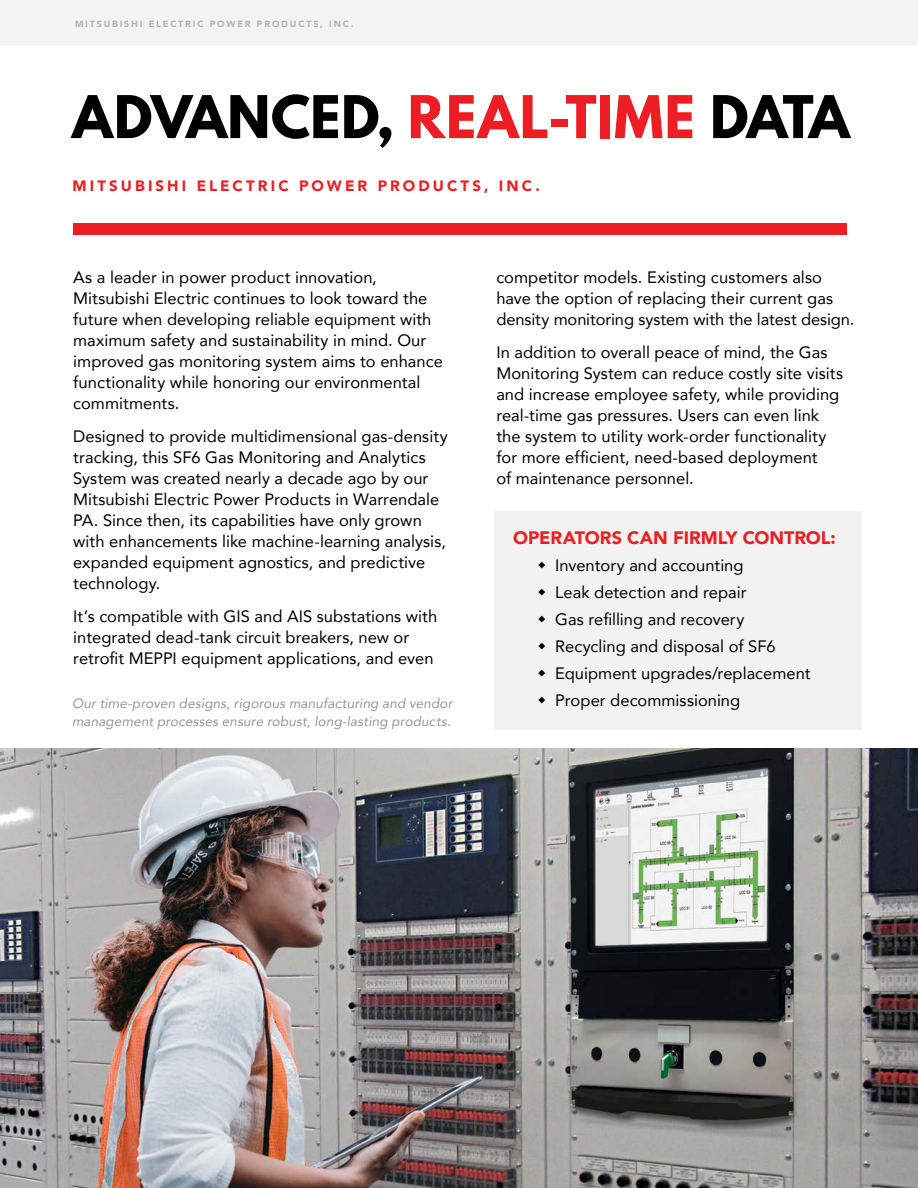
<style>
.page{position:relative;width:918px;height:1188px;background:#fff}
.page>*{position:absolute;margin:0;border:0;box-sizing:border-box;transform-origin:0 0}
.t1{font:700 52.2px "League Spartan";letter-spacing:.005em;color:#000}
.t2{font:900 18px "Avenir";color:#ed1d24}
.t3{font:16.5px/21px "Avenir";letter-spacing:.005em;color:#000}
.t4{font:900 15px "Avenir";letter-spacing:.205em;color:#ed1d24}
.t5{font:italic 13.5px/18px "Avenir";letter-spacing:.01em;color:#939598}
.t6{font:900 9px "Avenir";letter-spacing:.2em;color:#b3b4b4}
.s1{color:#ed1d24}
</style>
<div class="page">
<div style="left:0;top:0;width:918px;height:46px;background:#f2f3f3"></div>
<div style="left:73px;top:223px;width:774px;height:12px;background:#ed1d24"></div>
<img style="left:0;top:749px;width:918px;height:439px">
<div style="left:494px;top:511px;width:367px;height:218px;background:#f2f2f2"></div>
<p class="t6" style="left:75px;top:16px;width:280px">MITSUBISHI ELECTRIC POWER PRODUCTS, INC.</p>
<h1 class="t1" style="left:72px;top:76px;width:779px">ADVANCED, <span class="s1">REAL-TIME</span> DATA</h1>
<p class="t4" style="left:73px;top:173px;width:469px">MITSUBISHI ELECTRIC POWER PRODUCTS, INC.</p>
<p class="t3" style="left:73px;top:266px;width:371px">As a leader in power product innovation, Mitsubishi Electric continues to look toward the future when developing reliable equipment with maximum safety and sustainability in mind. Our improved gas monitoring system aims to enhance functionality while honoring our environmental commitments.</p>
<p class="t3" style="left:73px;top:425px;width:376px">Designed to provide multidimensional gas-density tracking, this SF6 Gas Monitoring and Analytics System was created nearly a decade ago by our Mitsubishi Electric Power Products in Warrendale PA. Since then, its capabilities have only grown with enhancements like machine-learning analysis, expanded equipment agnostics, and predictive technology.</p>
<p class="t3" style="left:73px;top:605px;width:366px">It’s compatible with GIS and AIS substations with integrated dead-tank circuit breakers, new or retrofit MEPPI equipment applications, and even</p>
<p class="t5" style="left:72px;top:694px;width:382px">Our time-proven designs, rigorous manufacturing and vendor management processes ensure robust, long-lasting products.</p>
<p class="t3" style="left:496px;top:266px;width:360px">competitor models. Existing customers also have the option of replacing their current gas density monitoring system with the latest design.</p>
<p class="t3" style="left:496px;top:341px;width:348px">In addition to overall peace of mind, the Gas Monitoring System can reduce costly site visits and increase employee safety, while providing real-time gas pressures. Users can even link the system to utility work-order functionality for more efficient, need-based deployment<br>of maintenance personnel.</p>
<p class="t2" style="left:513px;top:522px;width:324px">OPERATORS CAN FIRMLY CONTROL:</p>
<p class="t3" style="left:555px;top:551px;width:257px;line-height:27px">Inventory and accounting<br>Leak detection and repair<br>Gas refilling and recovery<br>Recycling and disposal of SF6<br>Equipment upgrades/replacement<br>Proper decommissioning</p>
</div>
